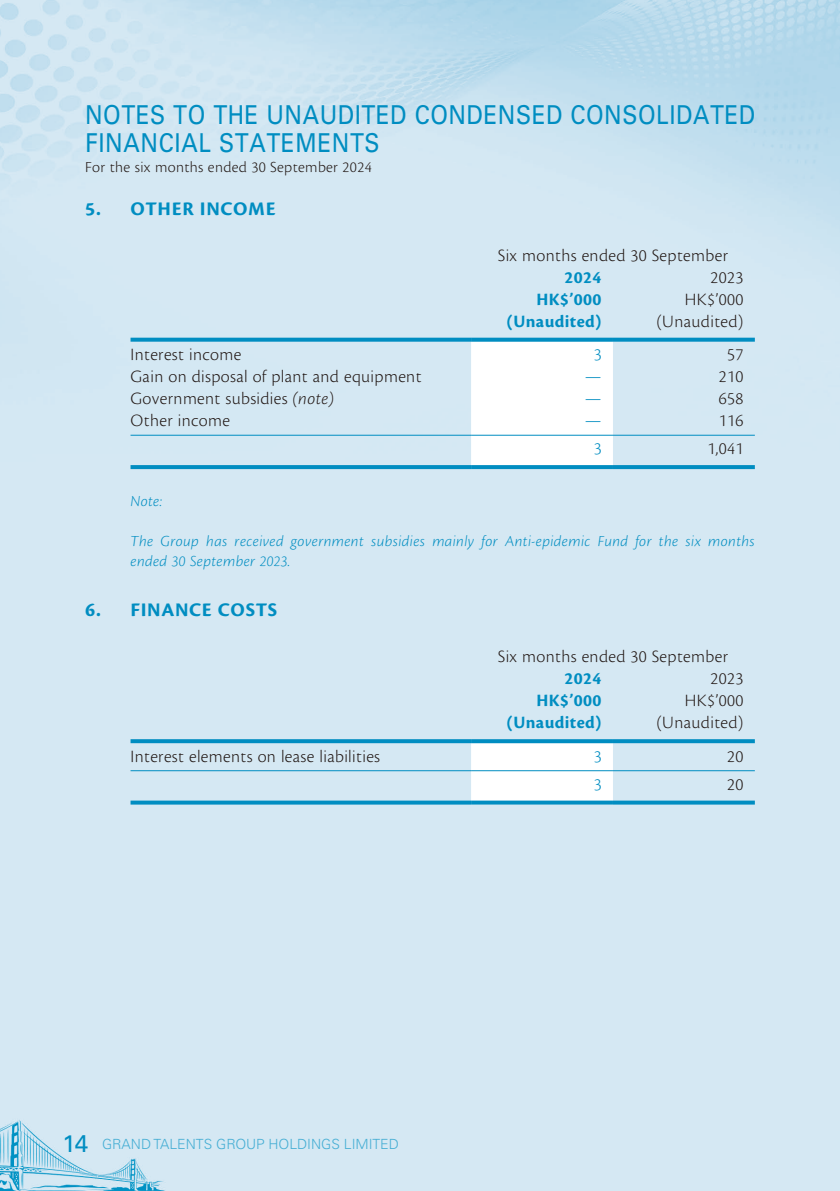
<style>
.page{position:relative;width:840px;height:1191px;background:#fff}
.page>*{position:absolute;margin:0;border:0;box-sizing:border-box;transform-origin:0 0}
.t1{font:26px/28px "Univers LT Std";letter-spacing:.025em;color:#008dc1;scale:.87 1}
.t2{font:20px "Cronos Pro Bold Capt";letter-spacing:.035em;color:#008dc1}
.t3{font:300 18px "Cronos Pro";letter-spacing:.02em;color:#231916}
.t4{font:700 18px "Cronos Pro";letter-spacing:.02em;color:#008dc1}
.t5{font:300 18px "Cronos Pro";color:#008dc1}
.t6{font:italic 300 16px/20px "Cronos Pro";letter-spacing:.02em;color:#008dc1}
.t7{font:300 16px "Cronos Pro";letter-spacing:.02em;color:#231916}
.t8{font:300 14px "Univers LT Std";color:#46aed4}
.s1{font-style:italic}
.s2{font-weight:400;font-size:24px;color:#008dc1}
</style>
<div class="page">
<img style="left:0;top:0;width:839px;height:1191px">
<svg style="left:471px;top:342px;width:141px;height:123px"></svg>
<svg style="left:130px;top:338px;width:341px;height:4px"></svg>
<svg style="left:471px;top:338px;width:141px;height:4px"></svg>
<svg style="left:612px;top:338px;width:142px;height:4px"></svg>
<hr style="left:130px;top:435px;width:341px;height:1px;background:#008dc1">
<hr style="left:471px;top:435px;width:141px;height:1px;background:#008dc1">
<hr style="left:612px;top:435px;width:142px;height:1px;background:#008dc1">
<svg style="left:130px;top:465px;width:341px;height:4px"></svg>
<svg style="left:471px;top:465px;width:141px;height:4px"></svg>
<svg style="left:612px;top:465px;width:142px;height:4px"></svg>
<svg style="left:471px;top:743px;width:141px;height:57px"></svg>
<svg style="left:130px;top:739px;width:341px;height:4px"></svg>
<svg style="left:471px;top:739px;width:141px;height:4px"></svg>
<svg style="left:612px;top:739px;width:142px;height:4px"></svg>
<hr style="left:130px;top:770px;width:341px;height:1px;background:#008dc1">
<hr style="left:471px;top:770px;width:141px;height:1px;background:#008dc1">
<hr style="left:612px;top:770px;width:142px;height:1px;background:#008dc1">
<svg style="left:130px;top:800px;width:341px;height:4px"></svg>
<svg style="left:471px;top:800px;width:141px;height:4px"></svg>
<svg style="left:612px;top:800px;width:142px;height:4px"></svg>
<h1 class="t1" style="left:85px;top:101px;width:771px">NOTES TO THE UNAUDITED CONDENSED CONSOLIDATED<br>FINANCIAL STATEMENTS</h1>
<p class="t7" style="left:85px;top:158px;width:288px">For the six months ended 30 September 2024</p>
<p class="t2" style="left:85px;top:197px;width:192px">5. OTHER INCOME</p>
<p class="t3" style="left:497px;top:245px;width:231px">Six months ended 30 September</p>
<p class="t4" style="left:564px;top:267px;width:39px">2024</p>
<p class="t3" style="left:710px;top:267px;width:34px">2023</p>
<p class="t4" style="left:536px;top:289px;width:67px">HK$’000</p>
<p class="t3" style="left:684px;top:289px;width:60px">HK$’000</p>
<p class="t4" style="left:506px;top:311px;width:96px">(Unaudited)</p>
<p class="t3" style="left:656px;top:311px;width:89px">(Unaudited)</p>
<p class="t3" style="left:130px;top:344px;width:112px">Interest income</p>
<p class="t5" style="left:593px;top:344px;width:9px">3</p>
<p class="t3" style="left:726px;top:344px;width:18px">57</p>
<p class="t3" style="left:130px;top:366px;width:292px">Gain on disposal of plant and equipment</p>
<p class="t5" style="left:584px;top:366px;width:18px">—</p>
<p class="t3" style="left:718px;top:366px;width:26px">210</p>
<p class="t3" style="left:130px;top:388px;width:205px">Government subsidies <span class="s1">(note)</span></p>
<p class="t5" style="left:584px;top:388px;width:18px">—</p>
<p class="t3" style="left:718px;top:388px;width:26px">658</p>
<p class="t3" style="left:130px;top:410px;width:101px">Other income</p>
<p class="t5" style="left:584px;top:410px;width:18px">—</p>
<p class="t3" style="left:718px;top:410px;width:26px">116</p>
<p class="t5" style="left:593px;top:438px;width:9px">3</p>
<p class="t3" style="left:707px;top:438px;width:37px">1,041</p>
<p class="t6" style="left:130px;top:491px;width:33px">Note:</p>
<p class="t6" style="left:130px;top:531px;width:625px">The Group has received government subsidies mainly for Anti-epidemic Fund for the six months ended 30 September 2023.</p>
<p class="t2" style="left:85px;top:598px;width:193px">6. FINANCE COSTS</p>
<p class="t3" style="left:497px;top:646px;width:231px">Six months ended 30 September</p>
<p class="t4" style="left:564px;top:668px;width:39px">2024</p>
<p class="t3" style="left:710px;top:668px;width:34px">2023</p>
<p class="t4" style="left:536px;top:690px;width:67px">HK$’000</p>
<p class="t3" style="left:684px;top:690px;width:60px">HK$’000</p>
<p class="t4" style="left:506px;top:712px;width:96px">(Unaudited)</p>
<p class="t3" style="left:656px;top:712px;width:89px">(Unaudited)</p>
<p class="t3" style="left:130px;top:746px;width:251px">Interest elements on lease liabilities</p>
<p class="t5" style="left:593px;top:746px;width:9px">3</p>
<p class="t3" style="left:726px;top:746px;width:18px">20</p>
<p class="t5" style="left:593px;top:774px;width:9px">3</p>
<p class="t3" style="left:726px;top:774px;width:18px">20</p>
<p class="t8" style="left:62px;top:1135px;width:338px"><span class="s2">14</span> GRAND TALENTS GROUP HOLDINGS LIMITED</p>
</div>
